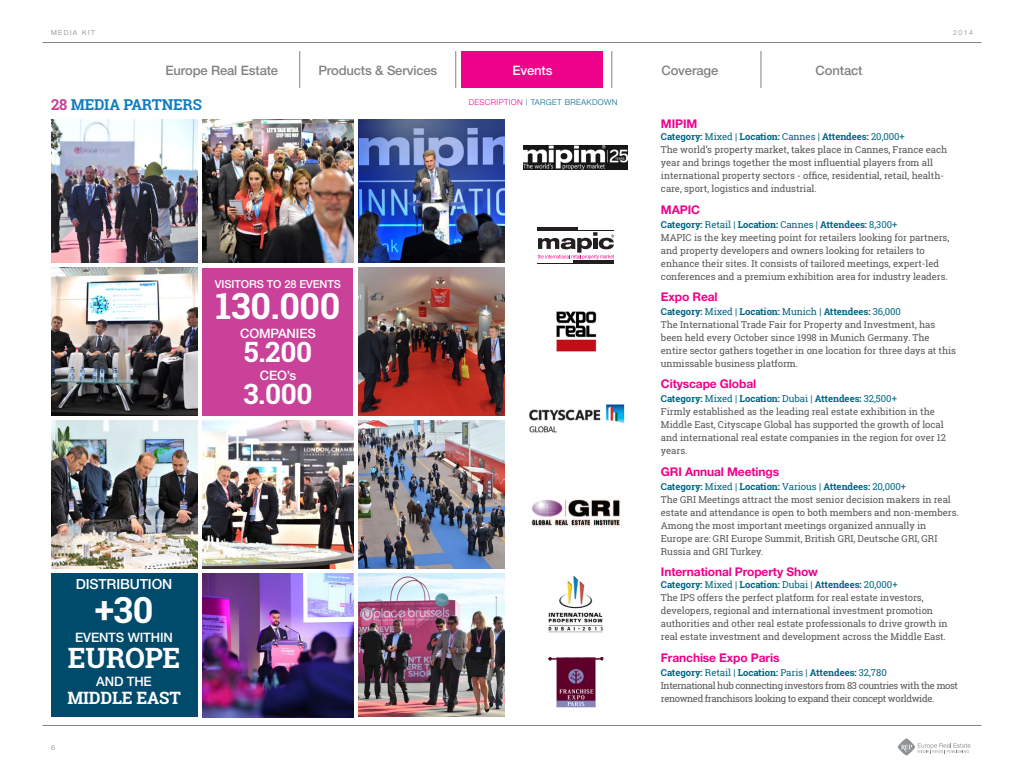
<style>
.page{position:relative;width:1024px;height:768px;background:#fff}
.page>*{position:absolute;margin:0;border:0;box-sizing:border-box;transform-origin:0 0}
.t1{font:700 36px "Roboto Slab";letter-spacing:-.01em;color:#fff}
.t2{font:700 28px "Roboto Slab";letter-spacing:-.01em;color:#fff}
.t3{font:700 17px "Roboto Slab";color:#fff}
.t4{font:700 15px "Roboto Slab";color:#127cc1}
.t5{font:500 14px "Helvetica Neue";letter-spacing:-.01em;color:#fff}
.t6{font:500 13px "Helvetica Neue";letter-spacing:-.01em;color:#808285}
.t7{font:500 13px "Helvetica Neue";letter-spacing:-.01em;color:#fff}
.t8{font:700 12px "Helvetica Neue";letter-spacing:-.01em;color:#ed028c}
.t9{font:500 11px "Helvetica Neue";letter-spacing:-.01em;color:#fff}
.t10{font:9.5px/13px "Roboto Slab";letter-spacing:-.005em;color:#57585a}
.t11{font:9.5px/13px "Roboto Slab";letter-spacing:-.04em;color:#57585a}
.t12{font:300 8px "Helvetica Neue";letter-spacing:.04em;color:#006687}
.t13{font:300 7px "Helvetica Neue";letter-spacing:.2em;color:#808285}
.s1{color:#ed028c}
.s2{color:#c94198}
.s3{font-weight:700;color:#006687}
.s4{color:#006687}
</style>
<div class="page">
<svg style="left:898px;top:738px;width:72px;height:18px"></svg>
<hr style="left:300px;top:51px;width:1px;height:37px;background:#808285">
<hr style="left:456px;top:51px;width:1px;height:37px;background:#808285">
<hr style="left:612px;top:51px;width:1px;height:37px;background:#808285">
<hr style="left:761px;top:51px;width:1px;height:37px;background:#808285">
<hr style="left:43px;top:42px;width:938px;height:1px;background:#808285">
<hr style="left:43px;top:725px;width:938px;height:1px;background:#808285">
<img style="left:359px;top:574px;width:146px;height:143px">
<img style="left:51px;top:268px;width:146px;height:147px">
<img style="left:51px;top:421px;width:146px;height:147px">
<div style="left:51px;top:574px;width:146px;height:143px;background:#004b6c"></div>
<img style="left:203px;top:574px;width:150px;height:143px">
<img style="left:51px;top:119px;width:146px;height:143px">
<img style="left:359px;top:421px;width:146px;height:147px">
<img style="left:359px;top:268px;width:146px;height:147px">
<img style="left:359px;top:119px;width:146px;height:143px">
<img style="left:203px;top:421px;width:150px;height:147px">
<img style="left:203px;top:119px;width:150px;height:143px">
<div style="left:462px;top:51px;width:141px;height:37px;background:#ed028c"></div>
<img style="left:524px;top:145px;width:104px;height:24px">
<hr style="left:538px;top:227px;width:40px;height:4px;background:#231f20">
<hr style="left:573px;top:260px;width:41px;height:3px;background:#231f20">
<hr style="left:538px;top:263px;width:76px;height:1px;background:#231f20">
<hr style="left:538px;top:230px;width:76px;height:1px;background:#231f20">
<svg style="left:538px;top:232px;width:76px;height:27px"></svg>
<img style="left:548px;top:576px;width:55px;height:57px">
<img style="left:548px;top:657px;width:56px;height:51px">
<img style="left:529px;top:404px;width:96px;height:29px">
<img style="left:556px;top:311px;width:41px;height:41px">
<img style="left:531px;top:499px;width:90px;height:27px">
<div style="left:203px;top:268px;width:150px;height:147px;background:#c94198"></div>
<p class="t13" style="left:51px;top:29px;width:46px">MEDIA KIT</p>
<p class="t13" style="left:953px;top:29px;width:21px">2014</p>
<h3 class="t7" style="left:512px;top:62px;width:42px">Events</h3>
<p class="t12" style="left:469px;top:97px;width:150px"><span class="s1">DESCRIPTIO N</span> | TARGET BREAKDOWN</p>
<h3 class="t6" style="left:166px;top:62px;width:114px">Europe Real Estate</h3>
<h3 class="t6" style="left:318px;top:62px;width:121px">Products &amp; Services</h3>
<h3 class="t6" style="left:661px;top:62px;width:58px">Coverage</h3>
<h3 class="t6" style="left:816px;top:62px;width:48px">Contact</h3>
<h3 class="t4" style="left:51px;top:95px;width:44px"><span class="s2">28</span> MEDIA</h3>
<h3 class="t4" style="left:124px;top:95px;width:11px">PARTNERS</h3>
<p class="t9" style="left:215px;top:278px;width:127px">VISITORS TO 28 EVENTS</p>
<h1 class="t1" style="left:216px;top:282px;width:126px">130.000</h1>
<h3 class="t7" style="left:240px;top:326px;width:77px">COMPANIES</h3>
<h2 class="t2" style="left:244px;top:333px;width:70px">5.200</h2>
<h3 class="t7" style="left:260px;top:368px;width:38px">CEO’s</h3>
<h2 class="t2" style="left:243px;top:375px;width:71px">3.000</h2>
<h3 class="t5" style="left:76px;top:576px;width:87px">DISTRIBUTION</h3>
<h1 class="t1" style="left:95px;top:585px;width:60px">+30</h1>
<h3 class="t7" style="left:75px;top:630px;width:98px">EVENTS WITHIN</h3>
<h2 class="t2" style="left:68px;top:639px;width:20px">EUROPE</h2>
<h3 class="t7" style="left:96px;top:674px;width:57px">AND THE</h3>
<h3 class="t3" style="left:67px;top:686px;width:82px">MIDDLE EAST</h3>
<p class="t13" style="left:51px;top:743px;width:5px">6</p>
<p class="t8" style="left:661px;top:116px;width:30px">MIPIM</p>
<p class="t10" style="left:661px;top:130px;width:288px"><span class="s3">Category:</span> <span class="s4">Mixed |</span> <span class="s3">Location:</span> <span class="s4">Cannes |</span> <span class="s3">Attendees:</span> <span class="s4">20,000+<br></span>The world’s property market, takes place in Cannes, France each year and brings together the most influential players from all international property sectors - office, residential, retail, health&shy;care, sport, logistics and industrial.</p>
<p class="t8" style="left:661px;top:202px;width:41px">MAPIC</p>
<p class="t10" style="left:661px;top:218px;width:290px"><span class="s3">Category:</span> <span class="s4">Retail |</span> <span class="s3">Location:</span> <span class="s4">Cannes |</span> <span class="s3">Attendees:</span> <span class="s4">8,300+<br></span>MAPIC is the key meeting point for retailers looking for partners, and property developers and owners looking for retailers to enhance their sites. It consists of tailored meetings, expert-led conferences and a premium exhibition area for industry leaders.</p>
<p class="t8" style="left:661px;top:289px;width:58px">Expo Real</p>
<p class="t10" style="left:661px;top:305px;width:297px"><span class="s3">Category:</span> <span class="s4">Mixed |</span> <span class="s3">Location:</span> <span class="s4">Munich |</span> <span class="s3">Attendees:</span> <span class="s4">36,000<br></span>The International Trade Fair for Property and Investment, has been held every October since 1998 in Munich Germany. The entire sector gathers together in one location for three days at this unmissable business platform.</p>
<p class="t8" style="left:661px;top:376px;width:97px">Cityscape Global</p>
<p class="t10" style="left:661px;top:392px;width:287px"><span class="s3">Category:</span> <span class="s4">Mixed |</span> <span class="s3">Location:</span> <span class="s4">Dubai |</span> <span class="s3">Attendees:</span> <span class="s4">32,500+<br></span>Firmly established as the leading real estate exhibition in the Middle East, Cityscape Global has supported the growth of local and international real estate companies in the region for over 12 years.</p>
<p class="t8" style="left:661px;top:464px;width:120px">GRI Annual Meetings</p>
<p class="t10" style="left:661px;top:480px;width:299px"><span class="s3">Category:</span> <span class="s4">Mixed |</span> <span class="s3">Location:</span> <span class="s4">Various |</span> <span class="s3">Attendees:</span> <span class="s4">20,000+<br></span>The GRI Meetings attract the most senior decision makers in real estate and attendance is open to both members and non-members.<br>Among the most important meetings organized annually in Europe are: GRI Europe Summit, British GRI, Deutsche GRI, GRI Russia and GRI Turkey.</p>
<p class="t8" style="left:661px;top:564px;width:159px">International Property Show</p>
<p class="t10" style="left:661px;top:578px;width:288px"><span class="s3">Category:</span> <span class="s4">Mixed |</span> <span class="s3">Location:</span> <span class="s4">Dubai |</span> <span class="s3">Attendees:</span> <span class="s4">20,000+<br></span>The IPS offers the perfect platform for real estate investors, developers, regional and international investment promotion authorities and other real estate professionals to drive growth in real estate investment and development across the Middle East.</p>
<p class="t8" style="left:661px;top:650px;width:120px">Franchise Expo Paris</p>
<p class="t11" style="left:661px;top:666px;width:299px"><span class="s3">Category:</span> <span class="s4">Retail |</span> <span class="s3">Location:</span> <span class="s4">Paris |</span> <span class="s3">Attendees:</span> <span class="s4">32,780<br></span>International hub connecting investors from 83 countries with the most renowned franchisors looking to expand their concept worldwide.</p>
</div>
